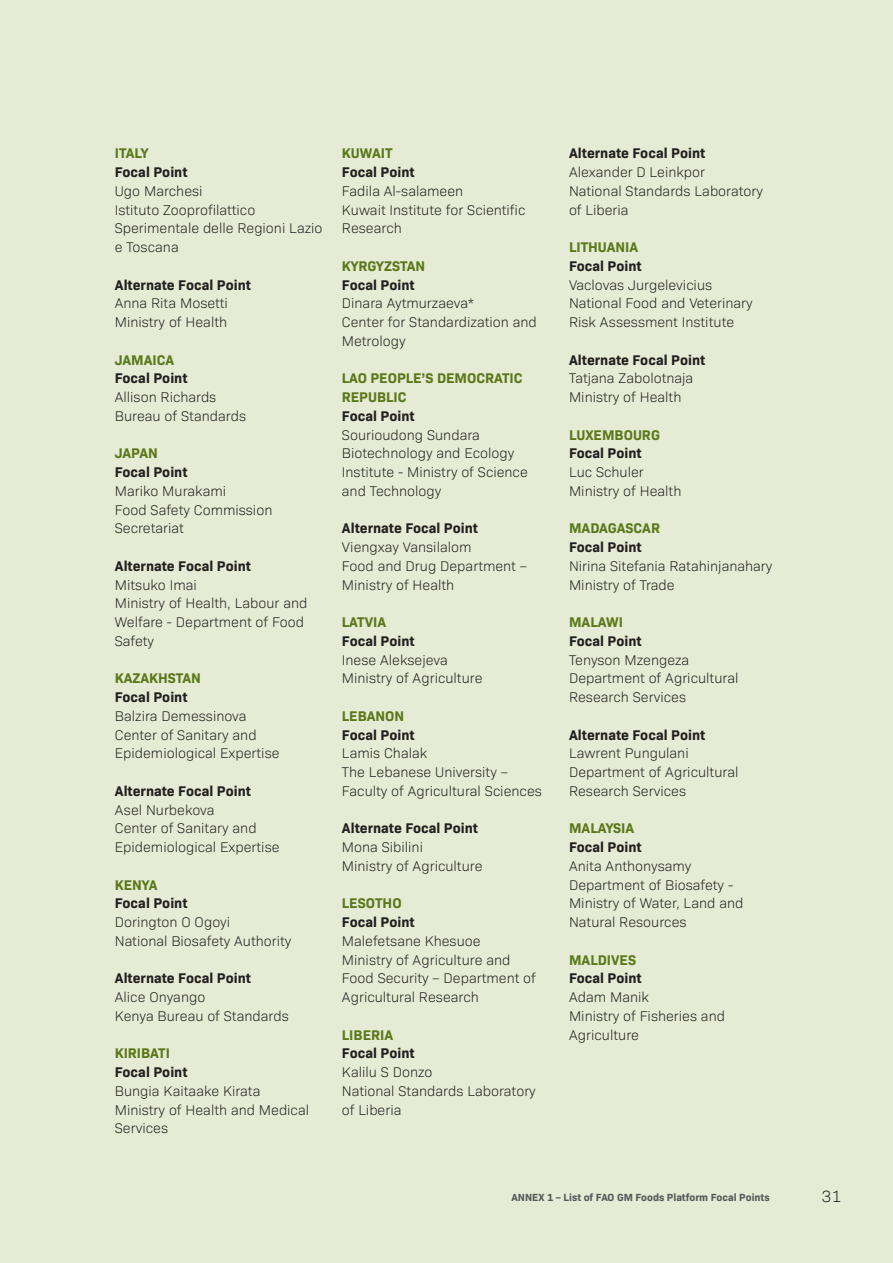
<style>
.page{position:relative;width:893px;height:1263px;background:#e5ebd4}
.page>*{position:absolute;margin:0;border:0;box-sizing:border-box;transform-origin:0 0}
.t1{font:300 16.5px "Bio Sans";color:#231f20}
.body{font:300 14.25px/18.8px "Bio Sans";color:#231f20}
.body-2{font:700 14.25px "Bio Sans";color:#231f20}
.Country{font:700 14.25px/18.8px "Bio Sans";color:#5b791a}
.Right_Page_Runner{font:700 10.5px "Bio Sans";color:#57585a}
</style>
<div class="page">
<p class="Country" style="left:115px;top:143px;width:35px">ITALY</p>
<p class="body-2" style="left:115px;top:161px;width:74px">Focal Point</p>
<p class="body" style="left:115px;top:180px;width:89px">Ugo Marchesi</p>
<p class="body" style="left:115px;top:199px;width:209px">Istituto Zooprofilattico<br>Sperimentale delle Regioni Lazio e Toscana</p>
<p class="body-2" style="left:115px;top:274px;width:138px">Alternate Focal Point</p>
<p class="body" style="left:115px;top:293px;width:115px">Anna Rita Mosetti</p>
<p class="body" style="left:115px;top:312px;width:114px">Ministry of Health</p>
<p class="Country" style="left:115px;top:349px;width:61px">JAMAICA</p>
<p class="body-2" style="left:115px;top:367px;width:74px">Focal Point</p>
<p class="body" style="left:115px;top:387px;width:103px">Allison Richards</p>
<p class="body" style="left:115px;top:405px;width:133px">Bureau of Standards</p>
<p class="Country" style="left:115px;top:443px;width:45px">JAPAN</p>
<p class="body-2" style="left:115px;top:461px;width:74px">Focal Point</p>
<p class="body" style="left:115px;top:480px;width:113px">Mariko Murakami</p>
<p class="body" style="left:115px;top:499px;width:159px">Food Safety Commission<br>Secretariat</p>
<p class="body-2" style="left:115px;top:555px;width:138px">Alternate Focal Point</p>
<p class="body" style="left:115px;top:574px;width:84px">Mitsuko Imai</p>
<p class="body" style="left:115px;top:593px;width:194px">Ministry of Health, Labour and<br>Welfare - Department of Food<br>Safety</p>
<p class="Country" style="left:115px;top:668px;width:88px">KAZAKHSTAN</p>
<p class="body-2" style="left:115px;top:686px;width:74px">Focal Point</p>
<p class="body" style="left:115px;top:705px;width:133px">Balzira Demessinova</p>
<p class="body" style="left:115px;top:724px;width:166px">Center of Sanitary and<br>Epidemiological Expertise</p>
<p class="body-2" style="left:115px;top:780px;width:138px">Alternate Focal Point</p>
<p class="body" style="left:115px;top:799px;width:101px">Asel Nurbekova</p>
<p class="body" style="left:115px;top:818px;width:166px">Center of Sanitary and<br>Epidemiological Expertise</p>
<p class="Country" style="left:115px;top:874px;width:44px">KENYA</p>
<p class="body-2" style="left:115px;top:892px;width:74px">Focal Point</p>
<p class="body" style="left:115px;top:912px;width:117px">Dorington O Ogoyi</p>
<p class="body" style="left:115px;top:930px;width:178px">National Biosafety Authority</p>
<p class="body-2" style="left:115px;top:967px;width:138px">Alternate Focal Point</p>
<p class="body" style="left:115px;top:987px;width:92px">Alice Onyango</p>
<p class="body" style="left:115px;top:1005px;width:176px">Kenya Bureau of Standards</p>
<p class="Country" style="left:115px;top:1043px;width:57px">KIRIBATI</p>
<p class="body-2" style="left:115px;top:1061px;width:74px">Focal Point</p>
<p class="body" style="left:115px;top:1080px;width:147px">Bungia Kaitaake Kirata</p>
<p class="body" style="left:115px;top:1099px;width:196px">Ministry of Health and Medical<br>Services</p>
<p class="Country" style="left:342px;top:143px;width:52px">KUWAIT</p>
<p class="body-2" style="left:342px;top:161px;width:74px">Focal Point</p>
<p class="body" style="left:342px;top:180px;width:123px">Fadila Al-salameen</p>
<p class="body" style="left:342px;top:199px;width:185px">Kuwait Institute for Scientific<br>Research</p>
<p class="Country" style="left:342px;top:255px;width:85px">KYRGYZSTAN</p>
<p class="body-2" style="left:342px;top:274px;width:74px">Focal Point</p>
<p class="body" style="left:342px;top:293px;width:133px">Dinara Aytmurzaeva*</p>
<p class="body" style="left:342px;top:312px;width:196px">Center for Standardization and<br>Metrology</p>
<p class="Country" style="left:342px;top:368px;width:182px">LAO PEOPLE’S DEMOCRATIC<br>REPUBLIC</p>
<p class="body-2" style="left:342px;top:405px;width:74px">Focal Point</p>
<p class="body" style="left:342px;top:424px;width:139px">Sourioudong Sundara</p>
<p class="body" style="left:342px;top:443px;width:187px">Biotechnology and Ecology<br>Institute - Ministry of Science and Technology</p>
<p class="body-2" style="left:342px;top:517px;width:138px">Alternate Focal Point</p>
<p class="body" style="left:342px;top:537px;width:131px">Viengxay Vansilalom</p>
<p class="body" style="left:342px;top:555px;width:187px">Food and Drug Department –<br>Ministry of Health</p>
<p class="Country" style="left:342px;top:612px;width:46px">LATVIA</p>
<p class="body-2" style="left:342px;top:630px;width:74px">Focal Point</p>
<p class="body" style="left:342px;top:649px;width:107px">Inese Aleksejeva</p>
<p class="body" style="left:342px;top:668px;width:142px">Ministry of Agriculture</p>
<p class="Country" style="left:342px;top:705px;width:64px">LEBANON</p>
<p class="body-2" style="left:342px;top:724px;width:74px">Focal Point</p>
<p class="body" style="left:342px;top:743px;width:87px">Lamis Chalak</p>
<p class="body" style="left:342px;top:762px;width:201px">The Lebanese University –<br>Faculty of Agricultural Sciences</p>
<p class="body-2" style="left:342px;top:817px;width:138px">Alternate Focal Point</p>
<p class="body" style="left:342px;top:837px;width:83px">Mona Sibilini</p>
<p class="body" style="left:342px;top:855px;width:142px">Ministry of Agriculture</p>
<p class="Country" style="left:342px;top:893px;width:61px">LESOTHO</p>
<p class="body-2" style="left:342px;top:911px;width:74px">Focal Point</p>
<p class="body" style="left:342px;top:930px;width:140px">Malefetsane Khesuoe</p>
<p class="body" style="left:342px;top:949px;width:195px">Ministry of Agriculture and<br>Food Security – Department of<br>Agricultural Research</p>
<p class="Country" style="left:342px;top:1024px;width:53px">LIBERIA</p>
<p class="body-2" style="left:342px;top:1042px;width:74px">Focal Point</p>
<p class="body" style="left:342px;top:1062px;width:92px">Kalilu S Donzo</p>
<p class="body" style="left:342px;top:1080px;width:195px">National Standards Laboratory of Liberia</p>
<p class="body-2" style="left:569px;top:142px;width:138px">Alternate Focal Point</p>
<p class="body" style="left:569px;top:162px;width:138px">Alexander D Leinkpor</p>
<p class="body" style="left:569px;top:180px;width:195px">National Standards Laboratory of Liberia</p>
<p class="Country" style="left:569px;top:237px;width:71px">LITHUANIA</p>
<p class="body-2" style="left:569px;top:255px;width:74px">Focal Point</p>
<p class="body" style="left:569px;top:274px;width:145px">Vaclovas Jurgelevicius</p>
<p class="body" style="left:569px;top:293px;width:185px">National Food and Veterinary<br>Risk Assessment Institute</p>
<p class="body-2" style="left:569px;top:349px;width:138px">Alternate Focal Point</p>
<p class="body" style="left:569px;top:368px;width:126px">Tatjana Zabolotnaja</p>
<p class="body" style="left:569px;top:387px;width:114px">Ministry of Health</p>
<p class="Country" style="left:569px;top:424px;width:92px">LUXEMBOURG</p>
<p class="body-2" style="left:569px;top:442px;width:74px">Focal Point</p>
<p class="body" style="left:569px;top:462px;width:76px">Luc Schuler</p>
<p class="body" style="left:569px;top:480px;width:114px">Ministry of Health</p>
<p class="Country" style="left:569px;top:518px;width:93px">MADAGASCAR</p>
<p class="body-2" style="left:569px;top:536px;width:74px">Focal Point</p>
<p class="body" style="left:569px;top:555px;width:205px">Nirina Sitefania Ratahinjanahary</p>
<p class="body" style="left:569px;top:574px;width:107px">Ministry of Trade</p>
<p class="Country" style="left:569px;top:612px;width:55px">MALAWI</p>
<p class="body-2" style="left:569px;top:630px;width:74px">Focal Point</p>
<p class="body" style="left:569px;top:649px;width:122px">Tenyson Mzengeza</p>
<p class="body" style="left:569px;top:668px;width:171px">Department of Agricultural<br>Research Services</p>
<p class="body-2" style="left:569px;top:724px;width:138px">Alternate Focal Point</p>
<p class="body" style="left:569px;top:743px;width:121px">Lawrent Pungulani</p>
<p class="body" style="left:569px;top:762px;width:171px">Department of Agricultural<br>Research Services</p>
<p class="Country" style="left:569px;top:818px;width:67px">MALAYSIA</p>
<p class="body-2" style="left:569px;top:836px;width:74px">Focal Point</p>
<p class="body" style="left:569px;top:855px;width:124px">Anita Anthonysamy</p>
<p class="body" style="left:569px;top:874px;width:176px">Department of Biosafety -<br>Ministry of Water, Land and<br>Natural Resources</p>
<p class="Country" style="left:569px;top:949px;width:69px">MALDIVES</p>
<p class="body-2" style="left:569px;top:967px;width:74px">Focal Point</p>
<p class="body" style="left:569px;top:987px;width:81px">Adam Manik</p>
<p class="body" style="left:569px;top:1005px;width:157px">Ministry of Fisheries and<br>Agriculture</p>
<p class="Right_Page_Runner" style="left:511px;top:1189px;width:260px">ANNEX 1 – List of FAO GM Foods Platform Focal Points</p>
<p class="t1" style="left:821px;top:1184px;width:21px">31</p>
</div>
